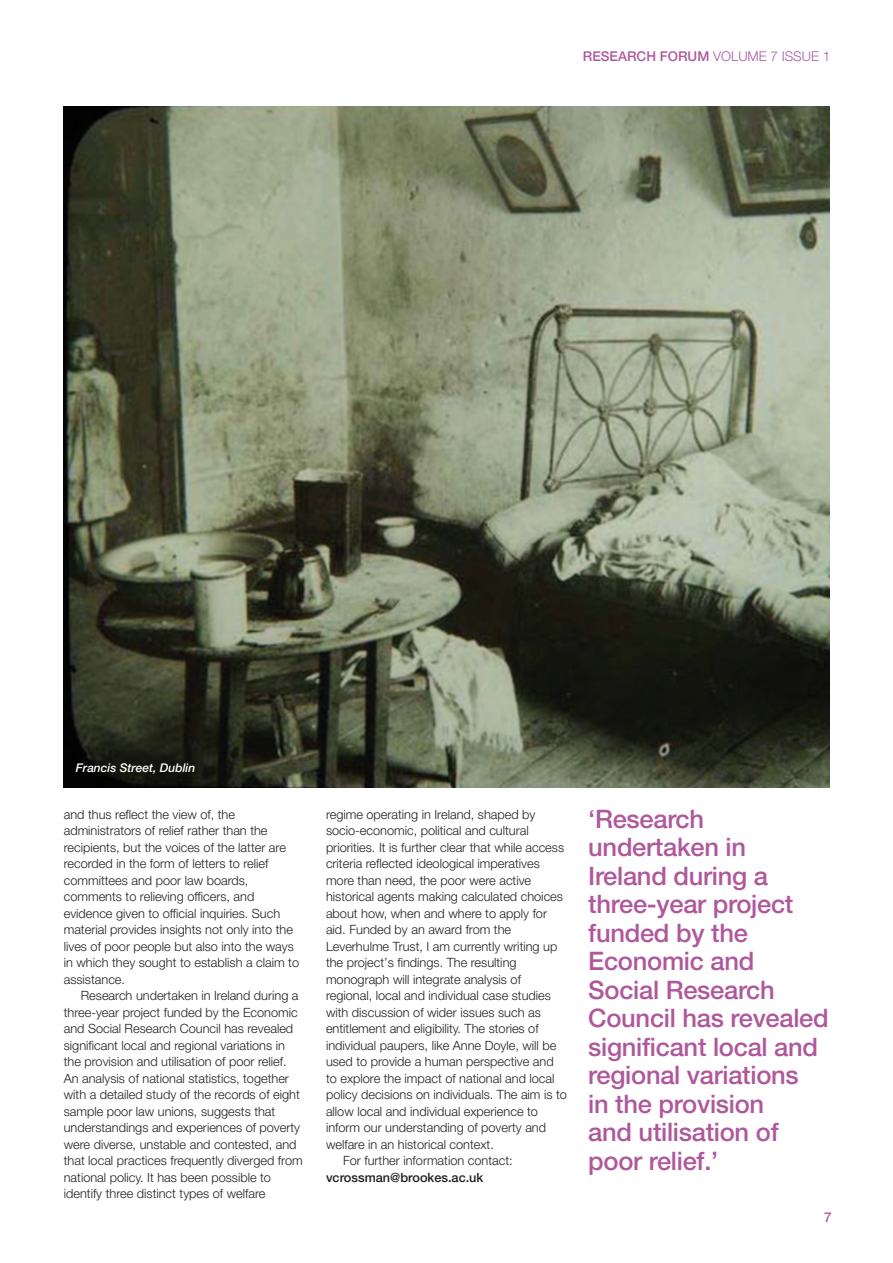
<style>
.page{position:relative;width:893px;height:1263px;background:#fff}
.page>*{position:absolute;margin:0;border:0;box-sizing:border-box;transform-origin:0 0}
.t1{font:500 25.5px/28.5px "Helvetica Neue";letter-spacing:-.01em;color:#af589c}
.t2{font:500 13.5px "Helvetica Neue";color:#af589c}
.t3{font:300 12.75px/16.5px "Helvetica Neue";color:#231f20}
.t4{font:500 12.75px "Helvetica Neue";color:#231f20}
.t5{font:italic 500 12px "Helvetica Neue";color:#fff}
.s1{font-weight:300}
</style>
<div class="page">
<img style="left:64px;top:106px;width:765px;height:681px">
<p class="t2" style="left:583px;top:51px;width:249px">RESEARCH FORUM <span class="s1">VOLUME 7 ISSUE 1</span></p>
<p class="t5" style="left:76px;top:764px;width:121px">Francis Street, Dublin</p>
<p class="t3" style="left:64px;top:807px;width:237px">and thus reflect the view of, the administrators of relief rather than the recipients, but the voices of the latter are recorded in the form of letters to relief committees and poor law boards, comments to relieving officers, and evidence given to official inquiries. Such material provides insights not only into the lives of poor people but also into the ways in which they sought to establish a claim to assistance.</p>
<p class="t3" style="left:64px;top:988px;width:240px;text-indent:17px">Research undertaken in Ireland during a three-year project funded by the Economic and Social Research Council has revealed significant local and regional variations in the provision and utilisation of poor relief.<br>An analysis of national statistics, together with a detailed study of the records of eight sample poor law unions, suggests that understandings and experiences of poverty were diverse, unstable and contested, and that local practices frequently diverged from national policy. It has been possible to identify three distinct types of welfare</p>
<p class="t3" style="left:326px;top:807px;width:211px">regime operating in Ireland, shaped by</p>
<p class="t3" style="left:326px;top:823px;width:204px">socio-economic, political and cultural</p>
<p class="t3" style="left:326px;top:840px;width:240px">priorities. It is further clear that while access</p>
<p class="t3" style="left:326px;top:856px;width:215px">criteria reflected ideological imperatives</p>
<p class="t3" style="left:326px;top:873px;width:207px">more than need, the poor were active</p>
<p class="t3" style="left:326px;top:889px;width:238px">historical agents making calculated choices</p>
<p class="t3" style="left:326px;top:906px;width:223px">about how, when and where to apply for</p>
<p class="t3" style="left:326px;top:922px;width:187px">aid. Funded by an award from the</p>
<p class="t3" style="left:326px;top:939px;width:233px">Leverhulme Trust, I am currently writing up</p>
<p class="t3" style="left:326px;top:955px;width:192px">the project’s findings. The resulting</p>
<p class="t3" style="left:326px;top:972px;width:196px">monograph will integrate analysis of</p>
<p class="t3" style="left:326px;top:988px;width:226px">regional, local and individual case studies</p>
<p class="t3" style="left:326px;top:1005px;width:216px">with discussion of wider issues such as</p>
<p class="t3" style="left:326px;top:1021px;width:214px">entitlement and eligibility. The stories of</p>
<p class="t3" style="left:326px;top:1038px;width:232px">individual paupers, like Anne Doyle, will be</p>
<p class="t3" style="left:326px;top:1054px;width:229px">used to provide a human perspective and</p>
<p class="t3" style="left:326px;top:1071px;width:230px">to explore the impact of national and local</p>
<p class="t3" style="left:326px;top:1087px;width:242px">policy decisions on individuals. The aim is to</p>
<p class="t3" style="left:326px;top:1104px;width:213px">allow local and individual experience to</p>
<p class="t3" style="left:326px;top:1120px;width:222px">inform our understanding of poverty and</p>
<p class="t3" style="left:326px;top:1137px;width:169px">welfare in an historical context.</p>
<p class="t3" style="left:343px;top:1153px;width:171px">For further information contact:</p>
<p class="t4" style="left:326px;top:1172px;width:159px">vcrossman@brookes.ac.uk</p>
<h1 class="t1" style="left:588px;top:807px;width:242px">‘Research undertaken in<br>Ireland during a three-year project funded by the<br>Economic and<br>Social Research<br>Council has revealed significant local and regional variations<br>in the provision<br>and utilisation of poor relief.’</h1>
<p class="t2" style="left:824px;top:1212px;width:9px">7</p>
</div>
